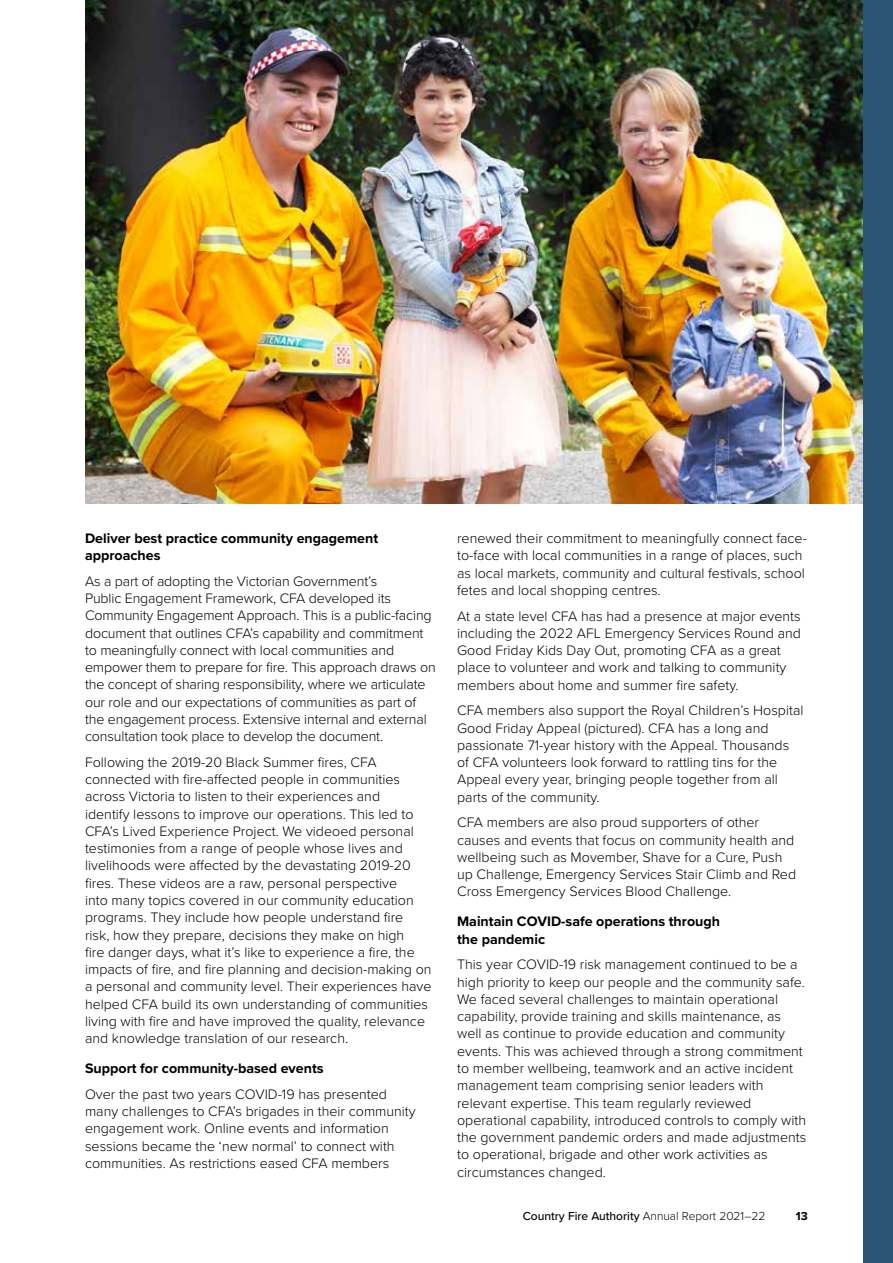
<style>
.page{position:relative;width:893px;height:1263px;background:#fff}
.page>*{position:absolute;margin:0;border:0;box-sizing:border-box;transform-origin:0 0}
.t1{font:300 14.25px/17.2px "Proxima Nova";color:#000}
.t2{font:700 14.25px/17.2px "Proxima Nova";color:#000}
.t3{font:500 12px "Proxima Nova";color:#000}
.t4{font:700 12px "Proxima Nova";color:#000}
.s1{font-weight:300}
</style>
<div class="page">
<img style="left:85px;top:0;width:778px;height:504px">
<div style="left:863px;top:0;width:30px;height:1263px;background:#2b5475"></div>
<p class="t2" style="left:85px;top:529px;width:295px">Deliver best practice community engagement approaches</p>
<p class="t1" style="left:85px;top:572px;width:352px">As a part of adopting the Victorian Government’s<br>Public Engagement Framework, CFA developed its Community Engagement Approach. This is a public-facing document that outlines CFA’s capability and commitment to meaningfully connect with local communities and empower them to prepare for fire. This approach draws on the concept of sharing responsibility, where we articulate our role and our expectations of communities as part of the engagement process. Extensive internal and external consultation took place to develop the document.</p>
<p class="t1" style="left:85px;top:753px;width:348px">Following the 2019-20 Black Summer fires, CFA connected with fire-affected people in communities across Victoria to listen to their experiences and<br>identify lessons to improve our operations. This led to CFA’s Lived Experience Project. We videoed personal testimonies from a range of people whose lives and livelihoods were affected by the devastating 2019-20 fires. These videos are a raw, personal perspective<br>into many topics covered in our community education programs. They include how people understand fire<br>risk, how they prepare, decisions they make on high<br>fire danger days, what it’s like to experience a fire, the impacts of fire, and fire planning and decision-making on a personal and community level. Their experiences have helped CFA build its own understanding of communities living with fire and have improved the quality, relevance and knowledge translation of our research.</p>
<p class="t2" style="left:85px;top:1059px;width:240px">Support for community-based events</p>
<p class="t1" style="left:85px;top:1085px;width:332px">Over the past two years COVID-19 has presented many challenges to CFA’s brigades in their community engagement work. Online events and information sessions became the ‘new normal’ to connect with communities. As restrictions eased CFA members</p>
<p class="t1" style="left:457px;top:529px;width:351px">renewed their commitment to meaningfully connect face&shy;to-face with local communities in a range of places, such as local markets, community and cultural festivals, school fetes and local shopping centres.</p>
<p class="t1" style="left:457px;top:606px;width:345px">At a state level CFA has had a presence at major events including the 2022 AFL Emergency Services Round and Good Friday Kids Day Out, promoting CFA as a great place to volunteer and work and talking to community members about home and summer fire safety.</p>
<p class="t1" style="left:457px;top:701px;width:348px">CFA members also support the Royal Children’s Hospital Good Friday Appeal (pictured). CFA has a long and passionate 71-year history with the Appeal. Thousands of CFA volunteers look forward to rattling tins for the Appeal every year, bringing people together from all parts of the community.</p>
<p class="t1" style="left:457px;top:813px;width:341px">CFA members are also proud supporters of other causes and events that focus on community health and wellbeing such as Movember, Shave for a Cure, Push up Challenge, Emergency Services Stair Climb and Red Cross Emergency Services Blood Challenge.</p>
<p class="t2" style="left:457px;top:913px;width:264px">Maintain COVID-safe operations through the pandemic</p>
<p class="t1" style="left:457px;top:955px;width:351px">This year COVID-19 risk management continued to be a high priority to keep our people and the community safe.<br>We faced several challenges to maintain operational capability, provide training and skills maintenance, as well as continue to provide education and community events. This was achieved through a strong commitment to member wellbeing, teamwork and an active incident management team comprising senior leaders with relevant expertise. This team regularly reviewed operational capability, introduced controls to comply with the government pandemic orders and made adjustments to operational, brigade and other work activities as circumstances changed.</p>
<p class="t3" style="left:523px;top:1207px;width:244px">Country Fire Authority <span class="s1">Annual Report 2021–22</span></p>
<p class="t4" style="left:796px;top:1207px;width:13px">13</p>
</div>
